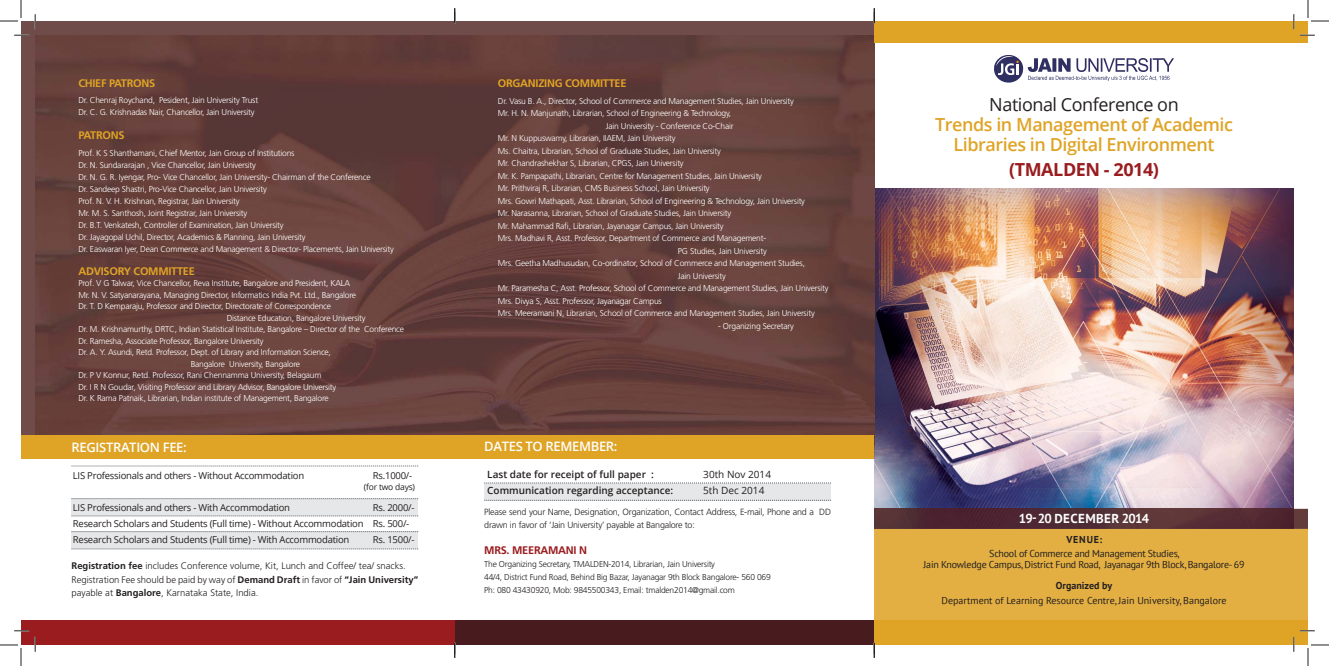
<style>
.page{position:relative;width:1329px;height:666px;background:#fff}
.page>*{position:absolute;margin:0;border:0;box-sizing:border-box;transform-origin:0 0}
.t1{font:600 18px/20px "Open Sans";letter-spacing:-.025em;color:#dfa426;text-align:center}
.t2{font:18px "Open Sans";letter-spacing:-.025em;color:#231f20}
.t3{font:700 18px "Open Sans";letter-spacing:-.025em;color:#9a1c1f}
.t4{font:600 13px "Open Sans";letter-spacing:-.025em;color:#fff}
.t5{font:700 13px "PT Sans";letter-spacing:.03em;color:#fff}
.t6{font:700 11px "Frutiger LT Std";letter-spacing:-.025em;color:#dfa426}
.t7{font:700 11px "Frutiger LT Std";letter-spacing:-.025em;color:#9a1c1f}
.t8{font:10px/11px "PT Sans";letter-spacing:-.025em;color:#231f20;text-align:center}
.t9{font:600 10px "Open Sans";color:#231f20}
.t10{font:10px "PT Sans";color:#231f20}
.t11{font:10px "Open Sans";color:#231f20}
.t12{font:700 10px "PT Sans";color:#231f20}
.t13{font:9.5px/16px "Open Sans";letter-spacing:-.025em;color:#231f20}
.t14{font:300 9.5px/13.5px "Frutiger LT Std";color:#231f20}
.t15{font:300 9px/13px "Frutiger LT Std";letter-spacing:-.025em;color:#231f20}
.t16{font:300 8.5px/12px "Frutiger LT Std";letter-spacing:-.025em;color:#fff}
.t17{font:300 8.5px/13px "Frutiger LT Std";letter-spacing:-.025em;color:#231f20}
.t18{font:8.5px "Open Sans";letter-spacing:-.025em;color:#231f20}
.s1{font-weight:700}
</style>
<div class="page">
<img style="left:874px;top:189px;width:420px;height:320px">
<div style="left:21px;top:21px;width:853px;height:414px;background:#6f4b49"></div>
<img style="left:35px;top:35px;width:839px;height:400px">
<div style="left:21px;top:435px;width:434px;height:23px;background:#dfa426"></div>
<div style="left:455px;top:435px;width:419px;height:23px;background:#dfa426"></div>
<div style="left:21px;top:620px;width:434px;height:25px;background:#9a1c1f"></div>
<div style="left:455px;top:620px;width:419px;height:25px;background:#481c1f"></div>
<svg style="left:874px;top:509px;width:434px;height:20px;background:#532c33"></svg>
<div style="left:874px;top:529px;width:434px;height:91px;background:#e3af43"></div>
<div style="left:874px;top:620px;width:434px;height:25px;background:#dfa426"></div>
<div style="left:874px;top:21px;width:434px;height:22px;background:#dfa426"></div>
<div style="left:484px;top:483px;width:347px;height:17px;background:#e6e7e8"></div>
<svg style="left:484px;top:482px;width:347px;height:1px"></svg>
<svg style="left:484px;top:500px;width:347px;height:1px"></svg>
<svg style="left:994px;top:55px;width:180px;height:28px"></svg>
<svg style="left:72px;top:465px;width:346px;height:1px"></svg>
<div style="left:72px;top:498px;width:346px;height:18px;background:#e6e7e8"></div>
<div style="left:72px;top:531px;width:346px;height:18px;background:#e6e7e8"></div>
<svg style="left:72px;top:498px;width:346px;height:1px"></svg>
<svg style="left:72px;top:531px;width:346px;height:1px"></svg>
<svg style="left:72px;top:515px;width:346px;height:1px"></svg>
<svg style="left:72px;top:548px;width:346px;height:1px"></svg>
<svg style="left:14px;top:35px;width:15px;height:1px"></svg>
<svg style="left:1300px;top:35px;width:15px;height:1px"></svg>
<svg style="left:14px;top:630px;width:15px;height:1px"></svg>
<svg style="left:35px;top:14px;width:1px;height:15px"></svg>
<svg style="left:35px;top:636px;width:1px;height:15px"></svg>
<svg style="left:1293px;top:14px;width:2px;height:15px"></svg>
<svg style="left:0;top:0;width:22px;height:22px"></svg>
<svg style="left:0;top:644px;width:22px;height:22px"></svg>
<svg style="left:1307px;top:0;width:22px;height:22px"></svg>
<svg style="left:1293px;top:630px;width:36px;height:36px"></svg>
<svg style="left:454px;top:8px;width:2px;height:15px"></svg>
<svg style="left:454px;top:642px;width:2px;height:15px"></svg>
<svg style="left:874px;top:8px;width:1px;height:15px"></svg>
<svg style="left:874px;top:642px;width:1px;height:15px"></svg>
<p class="t6" style="left:78px;top:78px;width:78px">CHIEF PATRONS</p>
<p class="t16" style="left:78px;top:95px;width:181px">Dr. Chenraj Roychand, Pesident, Jain University Trust<br>Dr. C. G. Krishnadas Nair, Chancellor, Jain University</p>
<p class="t6" style="left:78px;top:131px;width:48px">PATRONS</p>
<p class="t16" style="left:78px;top:147px;width:317px">Prof. K S Shanthamani, Chief Mentor, Jain Group of Institutions<br>Dr. N. Sundararajan , Vice Chancellor, Jain University<br>Dr. N. G. R. Iyengar, Pro- Vice Chancellor, Jain University- Chairman of the Conference<br>Dr. Sandeep Shastri, Pro-Vice Chancellor, Jain University<br>Prof. N. V. H. Krishnan, Registrar, Jain University<br>Mr. M. S. Santhosh, Joint Registrar, Jain University<br>Dr. B.T. Venkatesh, Controller of Examination, Jain University<br>Dr. Jayagopal Uchil, Director, Academics &amp; Planning, Jain University<br>Dr. Easwaran Iyer, Dean Commerce and Management &amp; Director- Placements, Jain University</p>
<p class="t6" style="left:78px;top:266px;width:118px">ADVISORY COMMITTEE</p>
<p class="t16" style="left:78px;top:278px;width:273px">Prof. V G Talwar, Vice Chancellor, Reva Institute, Bangalore and President, KALA</p>
<p class="t16" style="left:78px;top:289px;width:279px">Mr. N. V. Satyanarayana, Managing Director, Informatics India Pvt. Ltd., Bangalore</p>
<p class="t16" style="left:78px;top:301px;width:254px">Dr. T. D Kemparaju, Professor and Director, Directorate of Correspondence</p>
<p class="t16" style="left:227px;top:312px;width:140px">Distance Education, Bangalore University</p>
<p class="t16" style="left:78px;top:324px;width:327px">Dr. M. Krishnamurthy, DRTC, Indian Statistical Institute, Bangalore – Director of the Conference</p>
<p class="t16" style="left:78px;top:335px;width:187px">Dr. Ramesha, Associate Professor, Bangalore University</p>
<p class="t16" style="left:78px;top:347px;width:254px">Dr. A. Y. Asundi, Retd. Professor, Dept. of Library and Information Science,</p>
<p class="t16" style="left:191px;top:358px;width:111px">Bangalore University, Bangalore</p>
<p class="t16" style="left:78px;top:370px;width:245px">Dr. P V Konnur, Retd. Professor, Rani Chennamma University, Belagaum</p>
<p class="t16" style="left:78px;top:381px;width:259px">Dr. I R N Goudar, Visiting Professor and Library Advisor, Bangalore University</p>
<p class="t16" style="left:78px;top:393px;width:252px">Dr. K Rama Patnaik, Librarian, Indian institute of Management, Bangalore</p>
<p class="t6" style="left:498px;top:78px;width:130px">ORGANIZING COMMITTEE</p>
<p class="t16" style="left:498px;top:95px;width:297px">Dr. Vasu B. A., Director, School of Commerce and Management Studies, Jain University</p>
<p class="t16" style="left:498px;top:108px;width:235px">Mr. H. N. Manjunath, Librarian, School of Engineering &amp; Technology,</p>
<p class="t16" style="left:606px;top:120px;width:129px">Jain University - Conference Co-Chair</p>
<p class="t16" style="left:498px;top:133px;width:179px">Mr. N Kuppuswamy, Librarian, IIAEM, Jain University</p>
<p class="t16" style="left:498px;top:145px;width:225px">Ms. Chaitra, Librarian, School of Graduate Studies, Jain University</p>
<p class="t16" style="left:498px;top:158px;width:187px">Mr. Chandrashekhar S, Librarian, CPGS, Jain University</p>
<p class="t16" style="left:498px;top:170px;width:266px">Mr. K. Pampapathi, Librarian, Centre for Management Studies, Jain University</p>
<p class="t16" style="left:498px;top:183px;width:213px">Mr. Prithviraj R, Librarian, CMS Business School, Jain University</p>
<p class="t16" style="left:498px;top:195px;width:309px">Mrs. Gowri Mathapati, Asst. Librarian, School of Engineering &amp; Technology, Jain University</p>
<p class="t16" style="left:498px;top:208px;width:235px">Mr. Narasanna, Librarian, School of Graduate Studies, Jain University</p>
<p class="t16" style="left:498px;top:220px;width:227px">Mr. Mahammad Rafi, Librarian, Jayanagar Campus, Jain University</p>
<p class="t16" style="left:498px;top:233px;width:270px">Mrs. Madhavi R, Asst. Professor, Department of Commerce and Management-</p>
<p class="t16" style="left:678px;top:245px;width:90px">PG Studies, Jain University</p>
<p class="t16" style="left:498px;top:258px;width:309px">Mrs. Geetha Madhusudan, Co-ordinator, School of Commerce and Management Studies,</p>
<p class="t16" style="left:678px;top:270px;width:50px">Jain University</p>
<p class="t16" style="left:498px;top:283px;width:332px">Mr. Paramesha C, Asst. Professor, School of Commerce and Management Studies, Jain University</p>
<p class="t16" style="left:498px;top:295px;width:166px">Mrs. Divya S, Asst. Professor, Jayanagar Campus</p>
<p class="t16" style="left:498px;top:308px;width:318px">Mrs. Meeramani N, Librarian, School of Commerce and Management Studies, Jain University</p>
<p class="t16" style="left:718px;top:320px;width:77px">- Organizing Secretary</p>
<h1 class="t2" style="left:989px;top:92px;width:191px">National Conference on</h1>
<h1 class="t1" style="left:935px;top:114px;width:299px">Trends in Management of Academic<br>Libraries in Digital Environment</h1>
<h1 class="t3" style="left:1009px;top:157px;width:151px">(TMALDEN - 2014)</h1>
<h2 class="t4" style="left:72px;top:437px;width:117px">REGISTRATION FEE:</h2>
<h2 class="t4" style="left:484px;top:436px;width:135px">DATES TO REMEMBER:</h2>
<p class="t13" style="left:73px;top:467px;width:233px">LIS Professionals and others - Without Accommodation</p>
<p class="t13" style="left:373px;top:467px;width:41px">Rs.1000/-</p>
<p class="t13" style="left:73px;top:499px;width:219px">LIS Professionals and others - With Accommodation</p>
<p class="t18" style="left:364px;top:481px;width:53px">(for two days)</p>
<p class="t13" style="left:73px;top:499px;width:343px;text-indent:300px">Rs. 2000/-<br>Research Scholars and Students (Full time) - Without Accommodation Rs. 500/-<br>Research Scholars and Students (Full time) - With Accommodation</p>
<p class="t13" style="left:373px;top:531px;width:43px">Rs. 1500/-</p>
<p class="t14" style="left:72px;top:559px;width:348px"><span class="s1">Registration fee</span> includes Conference volume, Kit, Lunch and Coffee/ tea/ snacks.<br>Registration Fee should be paid by way of <span class="s1">Demand Draft</span> in favor of <span class="s1">“Jain University” </span>payable at <span class="s1">Bangalore</span>, Karnataka State, India.</p>
<p class="t9" style="left:487px;top:467px;width:168px">Last date for receipt of full paper :</p>
<p class="t11" style="left:703px;top:467px;width:69px">30th Nov 2014</p>
<p class="t9" style="left:487px;top:483px;width:188px">Communication regarding acceptance:</p>
<p class="t11" style="left:703px;top:483px;width:63px">5th Dec 2014</p>
<p class="t15" style="left:484px;top:505px;width:348px">Please send your Name, Designation, Organization, Contact Address, E-mail, Phone and a DD drawn in favor of ‘Jain University’ payable at Bangalore to:</p>
<p class="t7" style="left:484px;top:545px;width:104px">MRS. MEERAMANI N</p>
<p class="t17" style="left:484px;top:557px;width:288px">The Organizing Secretary, TMALDEN-2014, Librarian, Jain University<br>44/4, District Fund Road, Behind Big Bazar, Jayanagar 9th Block Bangalore- 560 069<br>Ph: 080 43430920, Mob: 9845500343, Email: tmalden2014@gmail.com</p>
<h2 class="t5" style="left:1019px;top:511px;width:132px">19- 20 DECEMBER 2014</h2>
<p class="t12" style="left:1066px;top:534px;width:37px">VENUE:</p>
<p class="t8" style="left:924px;top:548px;width:322px">School of Commerce and Management Studies,<br>Jain Knowledge Campus, District Fund Road, Jayanagar 9th Block, Bangalore- 69</p>
<p class="t12" style="left:1056px;top:580px;width:58px">Organized by</p>
<p class="t10" style="left:941px;top:595px;width:287px">Department of Learning Resource Centre, Jain University, Bangalore</p>
</div>
